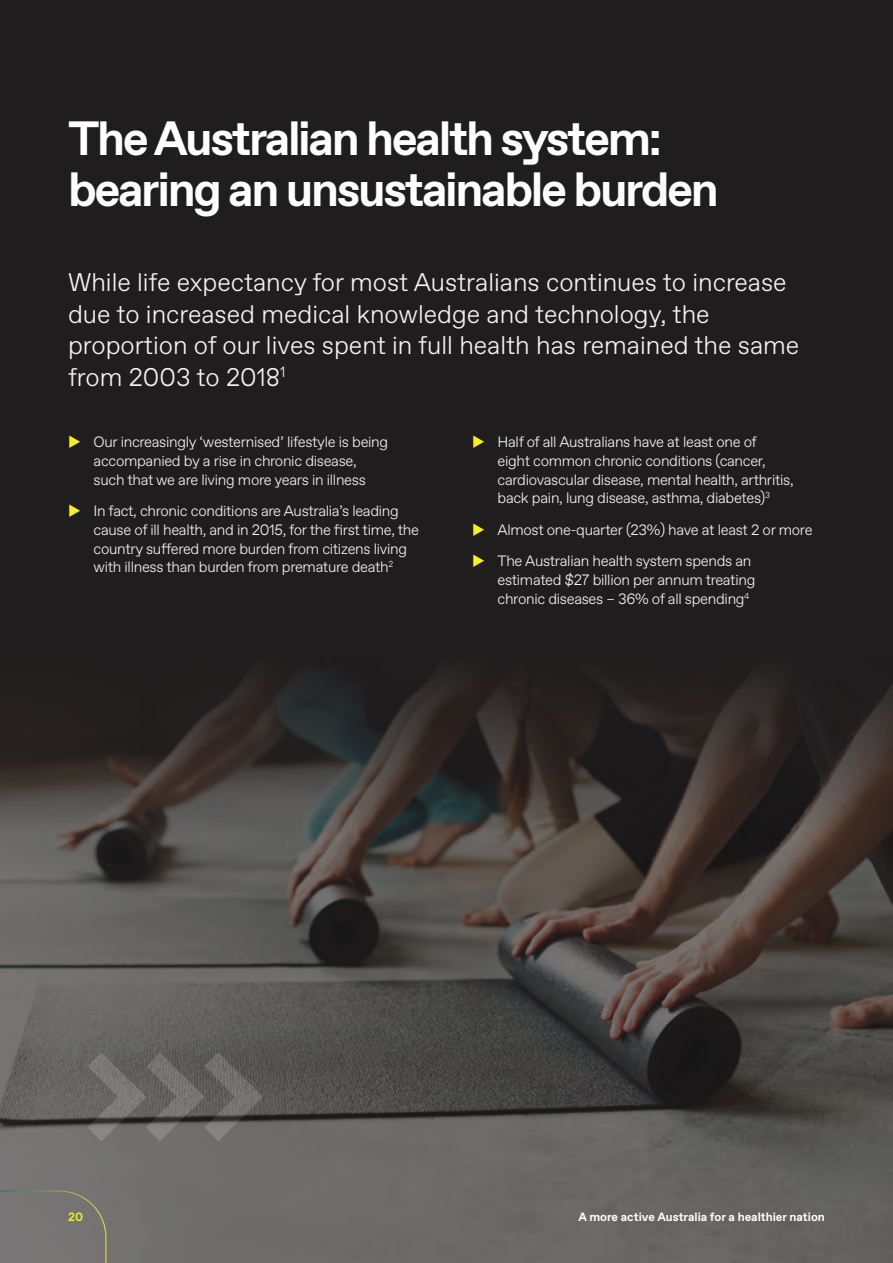
<style>
.page{position:relative;width:893px;height:1263px;background:#201d1e}
.page>*{position:absolute;margin:0;border:0;box-sizing:border-box;transform-origin:0 0}
.t1{font:700 48px/51px "Favorit";letter-spacing:-.05em;color:#fff}
.t2{font:300 25.5px/31.5px "Favorit";color:#f3f3f3}
.t3{font:300 15px/18.8px "Favorit";letter-spacing:-.02em;color:#f3f3f3}
.t4{font:700 12px "Favorit";color:#fff}
.t5{font:700 12px "Favorit";color:#f7ee25}
</style>
<div class="page">
<img style="left:0;top:675px;width:893px;height:588px">
<svg style="left:88px;top:1052px;width:175px;height:89px;background:#676664"></svg>
<div style="left:0;top:1190px;width:107px;height:73px;background:#767574"></div>
<h1 class="t1" style="left:68px;top:113px;width:652px">The Australian health system: bearing an unsustainable burden</h1>
<h2 class="t2" style="left:68px;top:266px;width:733px">While life expectancy for most Australians continues to increase due to increased medical knowledge and technology, the proportion of our lives spent in full health has remained the same from 2003 to 2018<sup>1</sup></h2>
<p class="t3" style="left:94px;top:432px;width:296px">Our increasingly ‘westernised’ lifestyle is being accompanied by a rise in chronic disease, such that we are living more years in illness</p>
<p class="t3" style="left:94px;top:501px;width:327px">In fact, chronic conditions are Australia’s leading cause of ill health, and in 2015, for the first time, the country suffered more burden from citizens living with illness than burden from premature death<sup>2</sup></p>
<p class="t3" style="left:497px;top:432px;width:298px">Half of all Australians have at least one of<br>eight common chronic conditions (cancer, cardiovascular disease, mental health, arthritis, back pain, lung disease, asthma, diabetes)<sup>3</sup></p>
<p class="t3" style="left:497px;top:513px;width:316px;line-height:31.5px">Almost one-quarter (23%) have at least 2 or more<br>The Australian health system spends an</p>
<p class="t3" style="left:498px;top:570px;width:259px">estimated $27 billion per annum treating chronic diseases – 36% of all spending<sup>4</sup></p>
<p class="t5" style="left:68px;top:1209px;width:17px">20</p>
<p class="t4" style="left:578px;top:1209px;width:248px">A more active Australia for a healthier nation</p>
</div>
